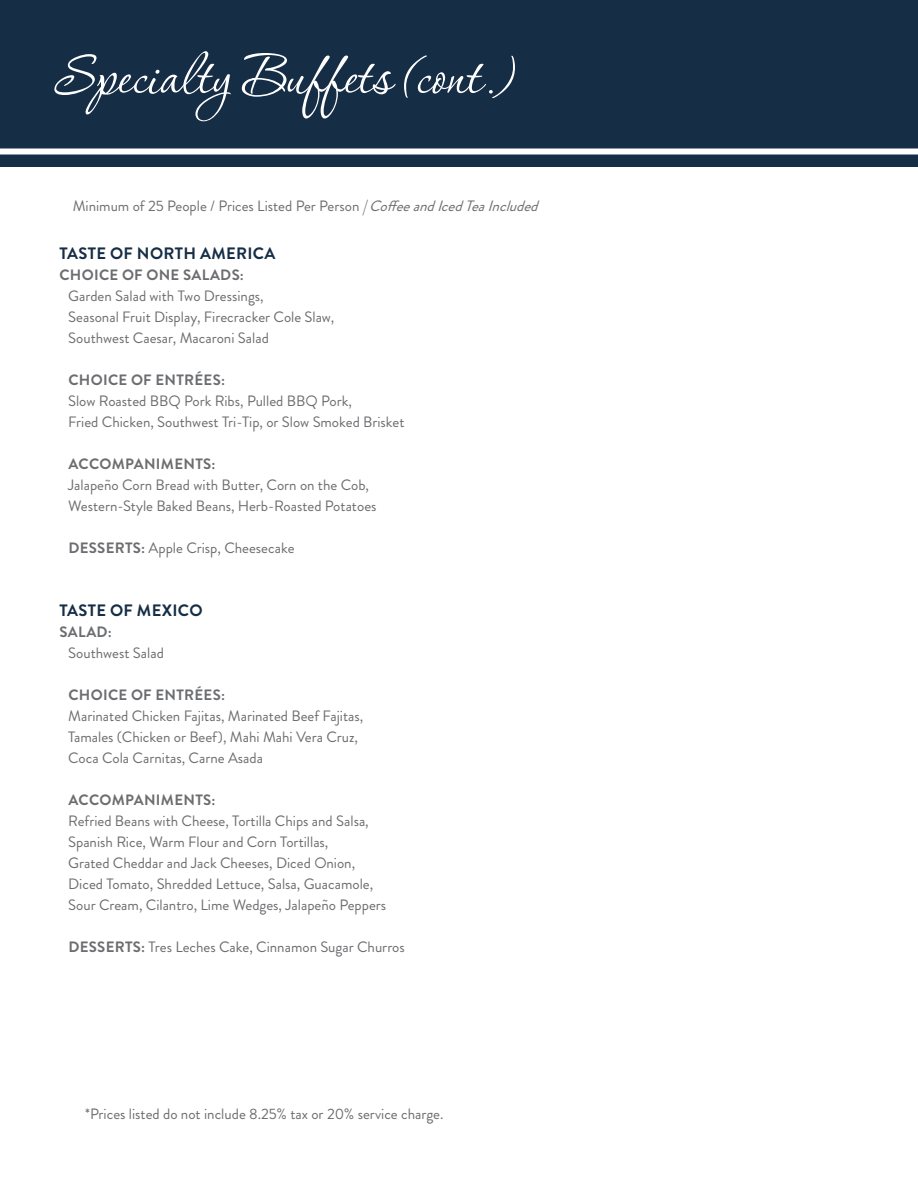
<style>
.page{position:relative;width:918px;height:1188px;background:#fff}
.page>*{position:absolute;margin:0;border:0;box-sizing:border-box;transform-origin:0 0}
.t1{font:70.5px "Corinthia";color:#fff}
.t2{font:700 16.5px "Brandon Grotesque";letter-spacing:.02em;color:#152d45}
.t3{font:15px/21px "Brandon Grotesque";color:#6c6d70}
.t4{font:700 15px "Brandon Grotesque";letter-spacing:.02em;color:#6c6d70}
.s1{font-style:italic}
.s2{font-weight:700}
</style>
<div class="page">
<div style="left:0;top:0;width:918px;height:166px;background:#152d45"></div>
<div style="left:0;top:148px;width:918px;height:6px;background:#fff"></div>
<p class="t1" style="left:54px;top:40px;width:465px">Specialty Buffets (cont.)</p>
<p class="t3" style="left:73px;top:196px;width:473px">Minimum of 25 People / Prices Listed Per Person <span class="s1">|CoffeeandIcedTeaIncluded</span></p>
<p class="t2" style="left:59px;top:242px;width:218px">TASTE OF NORTH AMERICA</p>
<p class="t4" style="left:59px;top:265px;width:186px">CHOICE OF ONE SALADS:</p>
<p class="t3" style="left:68px;top:286px;width:268px">Garden Salad with Two Dressings,<br>Seasonal Fruit Display, Firecracker Cole Slaw,<br>Southwest Caesar, Macaroni Salad</p>
<p class="t4" style="left:68px;top:370px;width:158px">CHOICE OF ENTRÉES:</p>
<p class="t3" style="left:68px;top:391px;width:285px">Slow Roasted BBQ Pork Ribs, Pulled BBQ Pork,</p>
<p class="t3" style="left:68px;top:412px;width:338px">Fried Chicken, Southwest Tri-Tip, or Slow Smoked Brisket</p>
<p class="t3" style="left:68px;top:454px;width:310px"><span class="s2">ACCOMPANIMENTS:<br></span>Jalapeño Corn Bread with Butter, Corn on the Cob,<br>Western-Style Baked Beans, Herb-Roasted Potatoes</p>
<p class="t3" style="left:68px;top:538px;width:228px"><span class="s2">DESSERTS:</span> Apple Crisp, Cheesecake</p>
<p class="t2" style="left:59px;top:599px;width:145px">TASTE OF MEXICO</p>
<p class="t4" style="left:59px;top:622px;width:54px">SALAD:</p>
<p class="t3" style="left:68px;top:643px;width:97px">Southwest Salad</p>
<p class="t4" style="left:68px;top:685px;width:158px">CHOICE OF ENTRÉES:</p>
<p class="t3" style="left:68px;top:706px;width:297px">Marinated Chicken Fajitas, Marinated Beef Fajitas,<br>Tamales (Chicken or Beef), Mahi Mahi Vera Cruz,<br>Coca Cola Carnitas, Carne Asada</p>
<p class="t4" style="left:68px;top:790px;width:149px">ACCOMPANIMENTS:</p>
<p class="t3" style="left:68px;top:811px;width:320px">Refried Beans with Cheese, Tortilla Chips and Salsa, Spanish Rice, Warm Flour and Corn Tortillas,<br>Grated Cheddar and Jack Cheeses, Diced Onion, Diced Tomato, Shredded Lettuce, Salsa, Guacamole, Sour Cream, Cilantro, Lime Wedges, Jalapeño Peppers</p>
<p class="t3" style="left:68px;top:937px;width:338px"><span class="s2">DESSERTS:</span> Tres Leches Cake, Cinnamon Sugar Churros</p>
<p class="t3" style="left:85px;top:1104px;width:360px">*Prices listed do not include 8.25% tax or 20% service charge.</p>
</div>
